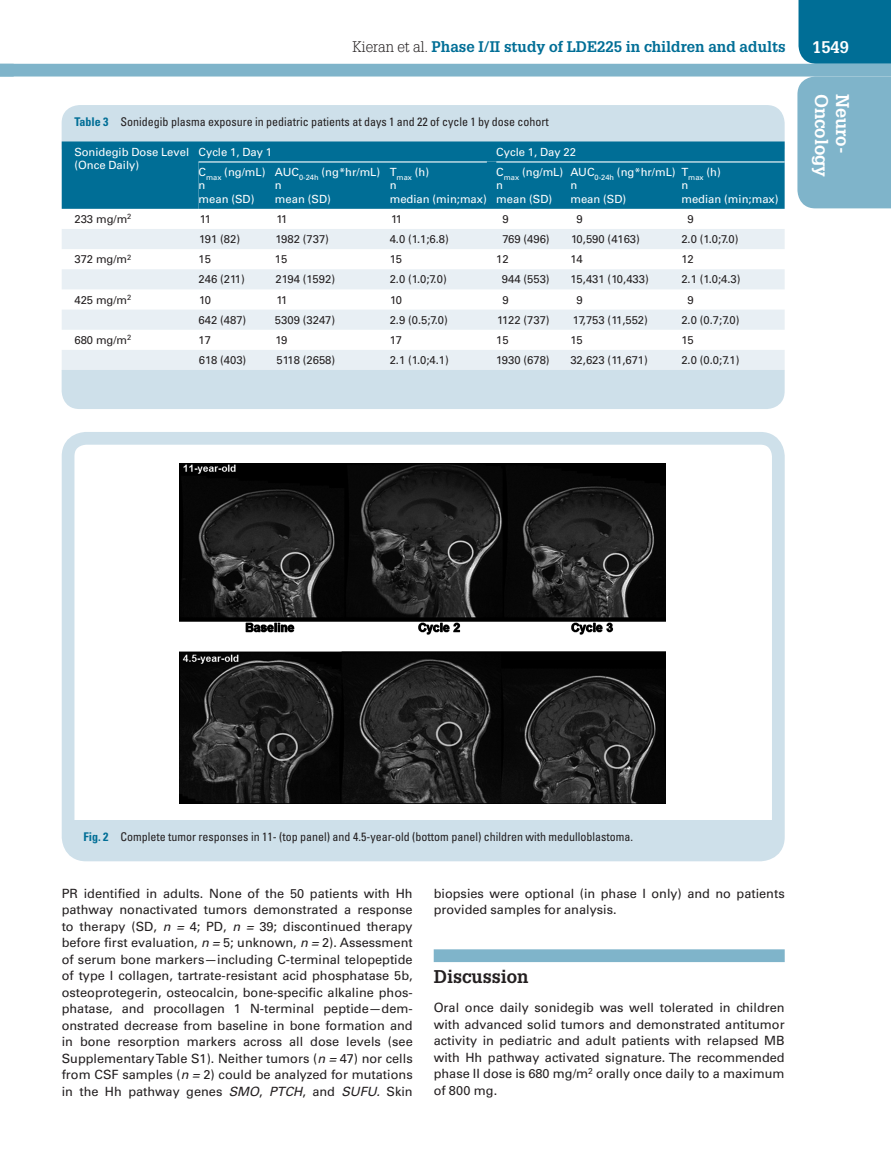
<style>
.page{position:relative;width:891px;height:1175px;background:#fff}
.page>*{position:absolute;margin:0;border:0;box-sizing:border-box;transform-origin:0 0}
.t1{font:700 18px "Glypha LT Std";color:#fff}
.t2{font:700 18px "Glypha LT Std";color:#231f20}
.t3{font:700 16.5px "Glypha LT Std";color:#fff}
.t4{font:700 15px "Glypha LT Std";color:#006e96}
.t5{font:12.75px/16.5px "Univers LT Std";color:#231f20;text-align:justify}
.t6{font:condensed 12px "Univers LT Std";color:#231f20}
.t7{font:11.25px "Univers LT Std";color:#231f20}
.t8{font:11.25px/13.5px "Univers LT Std";color:#fff}
.s1{font-weight:300;color:#231f20}
.s2{font-weight:700;color:#006e96}
.s3{font-style:italic}
</style>
<div class="page">
<div style="left:799px;top:0;width:92px;height:64px;background:#006e96"></div>
<div style="left:0;top:64px;width:891px;height:12px;background:#7fb4ca"></div>
<div style="left:797px;top:76px;width:94px;height:132px;background:#7fb4ca"></div>
<div style="left:434px;top:949px;width:351px;height:13px;background:#7fb4ca"></div>
<div style="left:73px;top:820px;width:700px;height:34px;background:#cee0ea"></div>
<img style="left:179px;top:464px;width:486px;height:339px">
<div style="left:62px;top:432px;width:723px;height:429px;border:13px solid #cee0ea;border-radius:18px"></div>
<div style="left:62px;top:105px;width:723px;height:36px;background:#cee0ea"></div>
<svg style="left:62px;top:141px;width:723px;height:68px;background:#077299"></svg>
<div style="left:199px;top:162px;width:586px;height:47px;background:#006e96"></div>
<svg style="left:62px;top:229px;width:723px;height:141px;fill:#e8eff4"></svg>
<hr style="left:199px;top:162px;width:288px;height:1px;background:#fff">
<hr style="left:496px;top:162px;width:289px;height:1px;background:#fff">
<div style="left:62px;top:370px;width:723px;height:39px;background:#cee0ea"></div>
<p class="t4" style="left:353px;top:37px;width:435px"><span class="s1">Kieran et al.</span> Phase I/II study of LDE225 in children and adults</p>
<p class="t3" style="left:812px;top:37px;width:38px">1549</p>
<h1 class="t1" style="left:833px;top:94px;width:85px;rotate:90deg">Oncology</h1>
<h1 class="t1" style="left:854px;top:94px;width:61px;rotate:90deg">Neuro-</h1>
<p class="t6" style="left:74px;top:115px;width:476px"><span class="s2">Table 3</span> Sonidegib plasma exposure in pediatric patients at days 1 and 22 of cycle 1 by dose cohort</p>
<p class="t8" style="left:74px;top:145px;width:116px">Sonidegib Dose Level (Once Daily)</p>
<p class="t8" style="left:199px;top:145px;width:75px">Cycle 1, Day 1</p>
<p class="t8" style="left:496px;top:145px;width:81px">Cycle 1, Day 22</p>
<p class="t8" style="left:199px;top:165px;width:68px">C<sub>max</sub> (ng/mL) n<br>mean (SD)</p>
<p class="t8" style="left:275px;top:165px;width:107px">AUC<sub>0-24h</sub> (ng*hr/mL) n<br>mean (SD)</p>
<p class="t8" style="left:390px;top:165px;width:99px">T<sub>max</sub> (h)<br>n<br>median (min;max)</p>
<p class="t8" style="left:496px;top:165px;width:68px">C<sub>max</sub> (ng/mL) n<br>mean (SD)</p>
<p class="t8" style="left:570px;top:165px;width:107px">AUC<sub>0-24h</sub> (ng*hr/mL) n<br>mean (SD)</p>
<p class="t8" style="left:681px;top:165px;width:99px">T<sub>max</sub> (h)<br>n<br>median (min;max)</p>
<p class="t7" style="left:74px;top:212px;width:58px">233 mg/m<sup>2</sup></p>
<p class="t7" style="left:200px;top:212px;width:12px">11</p>
<p class="t7" style="left:276px;top:212px;width:12px">11</p>
<p class="t7" style="left:391px;top:212px;width:12px">11</p>
<p class="t7" style="left:502px;top:212px;width:8px">9</p>
<p class="t7" style="left:576px;top:212px;width:8px">9</p>
<p class="t7" style="left:688px;top:212px;width:8px">9</p>
<p class="t7" style="left:199px;top:232px;width:42px">191 (82)</p>
<p class="t7" style="left:276px;top:232px;width:55px">1982 (737)</p>
<p class="t7" style="left:390px;top:232px;width:61px">4.0 (1.1;6.8)</p>
<p class="t7" style="left:502px;top:232px;width:49px">769 (496)</p>
<p class="t7" style="left:571px;top:232px;width:70px">10,590 (4163)</p>
<p class="t7" style="left:681px;top:232px;width:59px">2.0 (1.0;7.0)</p>
<p class="t7" style="left:74px;top:253px;width:59px">372 mg/m<sup>2</sup></p>
<p class="t7" style="left:199px;top:253px;width:14px">15</p>
<p class="t7" style="left:275px;top:253px;width:14px">15</p>
<p class="t7" style="left:390px;top:253px;width:14px">15</p>
<p class="t7" style="left:496px;top:253px;width:14px">12</p>
<p class="t7" style="left:571px;top:253px;width:14px">14</p>
<p class="t7" style="left:681px;top:253px;width:14px">12</p>
<p class="t7" style="left:199px;top:273px;width:48px">246 (211)</p>
<p class="t7" style="left:276px;top:273px;width:61px">2194 (1592)</p>
<p class="t7" style="left:390px;top:273px;width:59px">2.0 (1.0;7.0)</p>
<p class="t7" style="left:502px;top:273px;width:49px">944 (553)</p>
<p class="t7" style="left:571px;top:273px;width:80px">15,431 (10,433)</p>
<p class="t7" style="left:681px;top:273px;width:61px">2.1 (1.0;4.3)</p>
<p class="t7" style="left:74px;top:293px;width:59px">425 mg/m<sup>2</sup></p>
<p class="t7" style="left:199px;top:293px;width:13px">10</p>
<p class="t7" style="left:276px;top:293px;width:12px">11</p>
<p class="t7" style="left:390px;top:293px;width:13px">10</p>
<p class="t7" style="left:502px;top:293px;width:8px">9</p>
<p class="t7" style="left:576px;top:293px;width:8px">9</p>
<p class="t7" style="left:688px;top:293px;width:8px">9</p>
<p class="t7" style="left:199px;top:313px;width:49px">642 (487)</p>
<p class="t7" style="left:275px;top:313px;width:62px">5309 (3247)</p>
<p class="t7" style="left:390px;top:313px;width:60px">2.9 (0.5;7.0)</p>
<p class="t7" style="left:497px;top:313px;width:54px">1122 (737)</p>
<p class="t7" style="left:573px;top:313px;width:77px">17,753 (11,552)</p>
<p class="t7" style="left:681px;top:313px;width:60px">2.0 (0.7;7.0)</p>
<p class="t7" style="left:74px;top:333px;width:59px">680 mg/m<sup>2</sup></p>
<p class="t7" style="left:199px;top:333px;width:14px">17</p>
<p class="t7" style="left:275px;top:333px;width:13px">19</p>
<p class="t7" style="left:390px;top:333px;width:14px">17</p>
<p class="t7" style="left:496px;top:333px;width:14px">15</p>
<p class="t7" style="left:570px;top:333px;width:14px">15</p>
<p class="t7" style="left:681px;top:333px;width:14px">15</p>
<p class="t7" style="left:199px;top:353px;width:49px">618 (403)</p>
<p class="t7" style="left:277px;top:353px;width:60px">5118 (2658)</p>
<p class="t7" style="left:390px;top:353px;width:61px">2.1 (1.0;4.1)</p>
<p class="t7" style="left:496px;top:353px;width:55px">1930 (678)</p>
<p class="t7" style="left:570px;top:353px;width:79px">32,623 (11,671)</p>
<p class="t7" style="left:681px;top:353px;width:60px">2.0 (0.0;7.1)</p>
<p class="t6" style="left:83px;top:829px;width:551px"><span class="s2">Fig. 2</span> Complete tumor responses in 11- (top panel) and 4.5-year-old (bottom panel) children with medulloblastoma.</p>
<p class="t5" style="left:62px;top:884px;width:353px">PR identified in adults. None of the 50 patients with Hh pathway nonactivated tumors demonstrated a response to therapy (SD, <span class="s3">n =</span> 4; PD, <span class="s3">n =</span> 39; discontinued therapy before first evaluation, <span class="s3">n =</span> 5; unknown, <span class="s3">n =</span> 2). Assessment of serum bone markers—including C-terminal telopeptide of type I collagen, tartrate-resistant acid phosphatase 5b, osteoprotegerin, osteocalcin, bone-specific alkaline phos&shy;phatase, and procollagen 1 N-terminal peptide—dem&shy;onstrated decrease from baseline in bone formation and in bone resorption markers across all dose levels (see Supplementary Table S1). Neither tumors (<span class="s3">n =</span> 47) nor cells from CSF samples (<span class="s3">n =</span> 2) could be analyzed for mutations in the Hh pathway genes <span class="s3">SMO</span>, <span class="s3">PTCH</span>, and <span class="s3">SUFU.</span> Skin</p>
<p class="t5" style="left:434px;top:884px;width:353px">biopsies were optional (in phase I only) and no patients provided samples for analysis.</p>
<h1 class="t2" style="left:434px;top:965px;width:96px">Discussion</h1>
<p class="t5" style="left:434px;top:999px;width:353px">Oral once daily sonidegib was well tolerated in children with advanced solid tumors and demonstrated antitumor activity in pediatric and adult patients with relapsed MB with Hh pathway activated signature. The recommended phase II dose is 680 mg/m<sup>2</sup> orally once daily to a maximum of 800 mg.</p>
</div>
